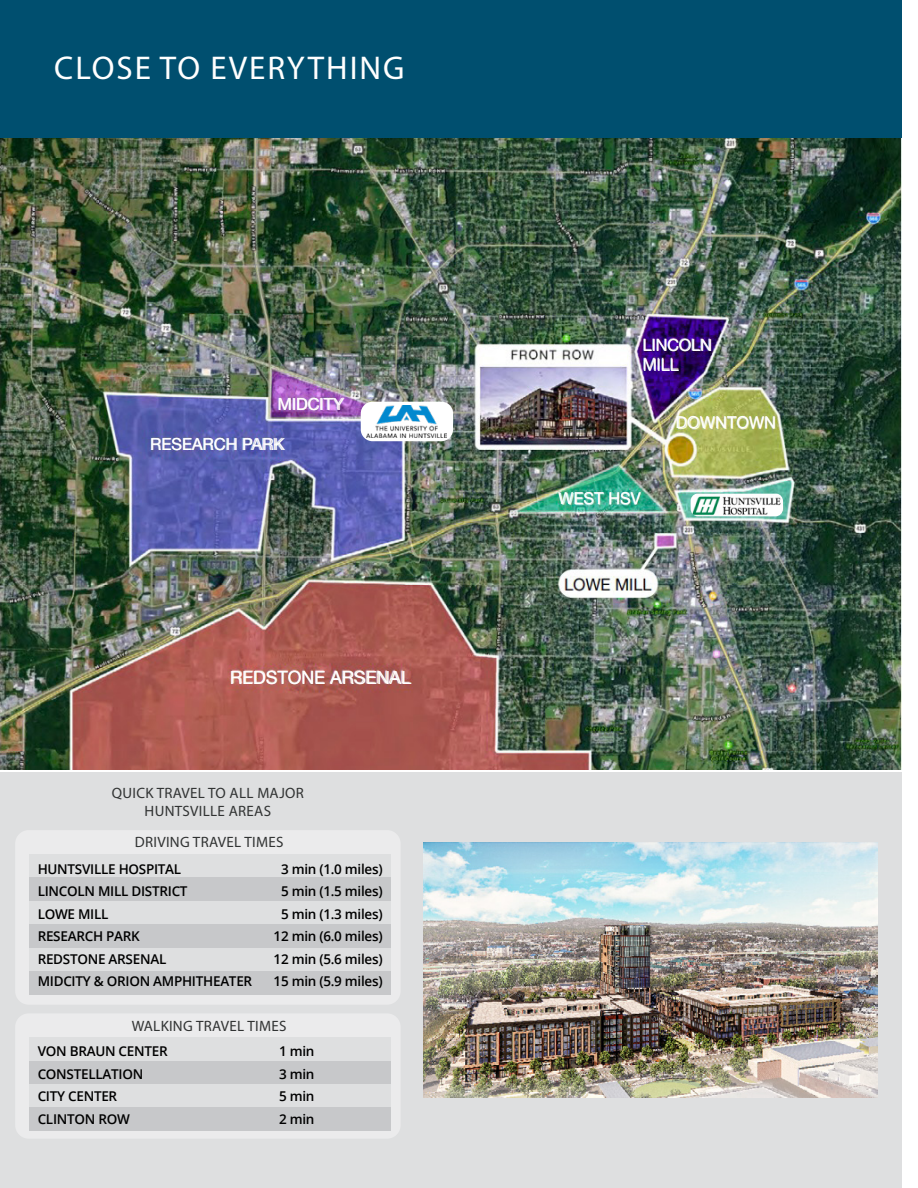
<style>
.page{position:relative;width:918px;height:1188px;background:#fff}
.page>*{position:absolute;margin:0;border:0;box-sizing:border-box;transform-origin:0 0}
.t1{font:33px "Myriad Pro";letter-spacing:.06em;color:#fff}
.t2{font:18px "Helvetica Neue";color:#fff}
.t3{font:16.5px/19.8px "Helvetica Neue";color:#fff}
.t4{font:15px/18px "Myriad Pro";letter-spacing:.02em;color:#313333;text-align:center}
.t5{font:600 13.5px "Open Sans";letter-spacing:-.02em;color:#000}
</style>
<div class="page">
<div style="left:0;top:0;width:902px;height:138px;background:#004f6f"></div>
<div style="left:0;top:772px;width:902px;height:416px;background:#dedfe0"></div>
<img style="left:0;top:138px;width:902px;height:632px">
<div style="left:15px;top:830px;width:386px;height:175px;background:#ebebec;border-radius:14px"></div>
<div style="left:15px;top:1013px;width:386px;height:126px;background:#ebebec;border-radius:14px"></div>
<div style="left:29px;top:1038px;width:361px;height:23px;background:#dedfe0"></div>
<div style="left:29px;top:854px;width:361px;height:24px;background:#dedfe0"></div>
<div style="left:29px;top:1061px;width:361px;height:23px;background:#c7c8ca"></div>
<div style="left:29px;top:878px;width:361px;height:23px;background:#c7c8ca"></div>
<div style="left:29px;top:1084px;width:361px;height:24px;background:#dedfe0"></div>
<div style="left:29px;top:901px;width:361px;height:23px;background:#dedfe0"></div>
<div style="left:29px;top:948px;width:361px;height:23px;background:#dedfe0"></div>
<div style="left:29px;top:1108px;width:361px;height:23px;background:#c7c8ca"></div>
<div style="left:29px;top:924px;width:361px;height:24px;background:#c7c8ca"></div>
<div style="left:29px;top:971px;width:361px;height:23px;background:#c7c8ca"></div>
<img style="left:691px;top:494px;width:92px;height:22px">
<div style="left:361px;top:402px;width:92px;height:39px;background:#fff;border-radius:12px"></div>
<img style="left:367px;top:406px;width:80px;height:31px">
<img style="left:423px;top:842px;width:454px;height:256px">
<h1 class="t1" style="left:54px;top:48px;width:352px">CLOSE TO EVERYTHING</h1>
<p class="t3" style="left:278px;top:395px;width:68px">MIDCITY</p>
<p class="t3" style="left:150px;top:435px;width:137px">RESEARCH PARK</p>
<h2 class="t2" style="left:230px;top:664px;width:183px">REDSTONE ARSENAL</h2>
<p class="t4" style="left:112px;top:784px;width:194px">QUICK TRAVEL TO ALL MAJOR<br>HUNTSVILLE AREAS</p>
<p class="t4" style="left:135px;top:833px;width:150px">DRIVING TRAVEL TIMES</p>
<p class="t5" style="left:38px;top:859px;width:145px">HUNTSVILLE HOSPITAL</p>
<p class="t5" style="left:281px;top:859px;width:103px">3 min (1.0 miles)</p>
<p class="t5" style="left:38px;top:882px;width:151px">LINCOLN MILL DISTRICT</p>
<p class="t5" style="left:281px;top:882px;width:103px">5 min (1.5 miles)</p>
<p class="t5" style="left:38px;top:904px;width:72px">LOWE MILL</p>
<p class="t5" style="left:281px;top:904px;width:103px">5 min (1.3 miles)</p>
<p class="t5" style="left:38px;top:927px;width:104px">RESEARCH PARK</p>
<p class="t5" style="left:274px;top:927px;width:111px">12 min (6.0 miles)</p>
<p class="t5" style="left:38px;top:949px;width:130px">REDSTONE ARSENAL</p>
<p class="t5" style="left:274px;top:949px;width:111px">12 min (5.6 miles)</p>
<p class="t5" style="left:38px;top:972px;width:216px">MIDCITY &amp; ORION AMPHITHEATER</p>
<p class="t5" style="left:274px;top:972px;width:111px">15 min (5.9 miles)</p>
<p class="t4" style="left:132px;top:1017px;width:156px">WALKING TRAVEL TIMES</p>
<p class="t5" style="left:38px;top:1042px;width:132px">VON BRAUN CENTER</p>
<p class="t5" style="left:279px;top:1042px;width:37px">1 min</p>
<p class="t5" style="left:38px;top:1065px;width:107px">CONSTELLATION</p>
<p class="t5" style="left:279px;top:1065px;width:37px">3 min</p>
<p class="t5" style="left:38px;top:1087px;width:81px">CITY CENTER</p>
<p class="t5" style="left:279px;top:1087px;width:37px">5 min</p>
<p class="t5" style="left:38px;top:1110px;width:94px">CLINTON ROW</p>
<p class="t5" style="left:279px;top:1110px;width:37px">2 min</p>
<p class="t3" style="left:643px;top:336px;width:71px">LINCOLN<br>MILL</p>
<p class="t3" style="left:558px;top:489px;width:84px">WEST HSV</p>
<p class="t3" style="left:676px;top:413px;width:102px">DOWNTOWN</p>
</div>
